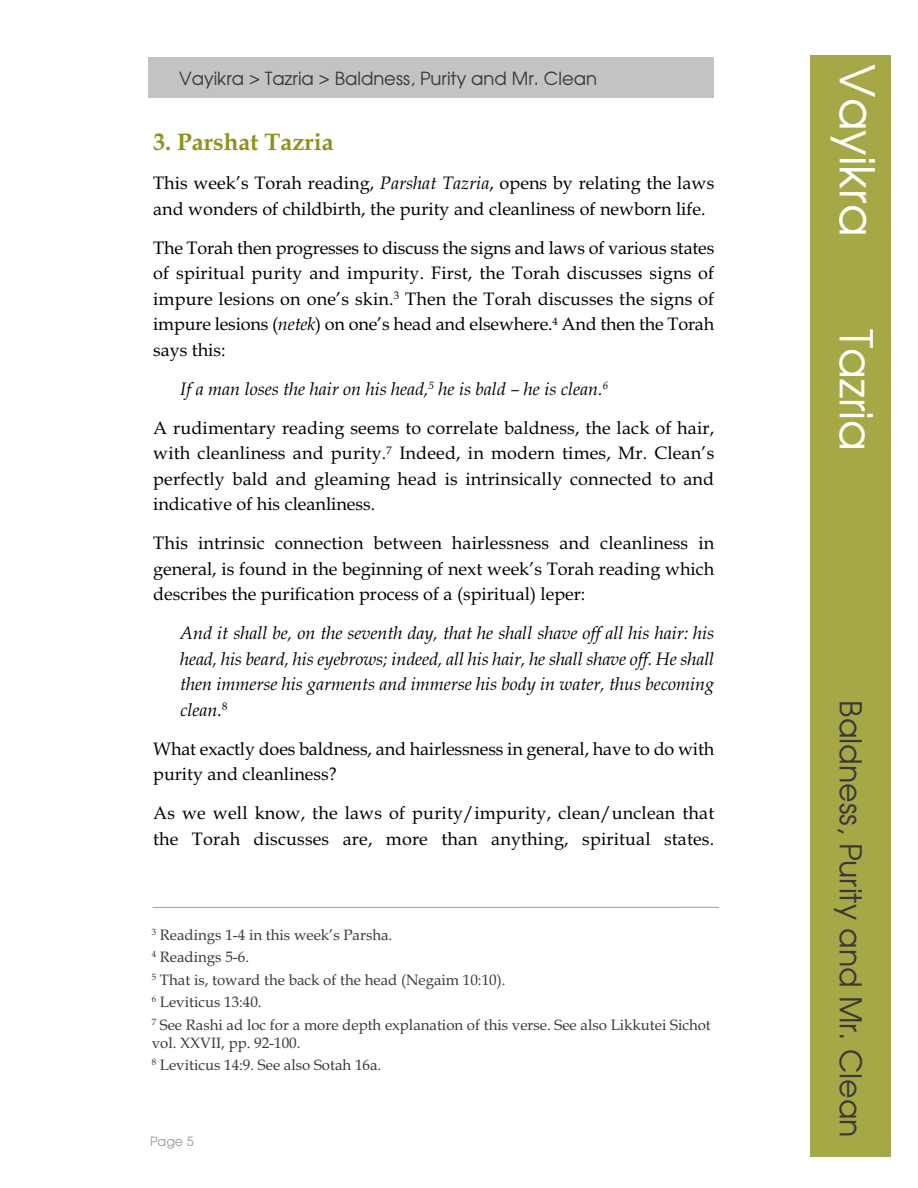
<style>
.page{position:relative;width:918px;height:1188px;background:#fff}
.page>*{position:absolute;margin:0;border:0;box-sizing:border-box;transform-origin:0 0}
.t1{font:47.7px "Avalon Plain";color:#fff}
.t2{font:45px "Avalon Plain";color:#fff}
.t3{font:30px "Avalon Plain";color:#39383a}
.t4{font:700 24px "Book Antiqua";color:#8f9217}
.t5{font:18px/25.5px "Book Antiqua";color:#000}
.t6{font:italic 18px/25.5px "Book Antiqua";color:#000;text-align:justify}
.t7{font:18px "Avalon Plain";color:#39383a}
.t8{font:15px/22.5px "Book Antiqua";color:#39383a}
.t9{font:12.75px "Avalon Plain";color:#9c9c9c}
.s1{font-style:italic}
</style>
<div class="page">
<div style="left:810px;top:55px;width:81px;height:1101px;background:#a5a845"></div>
<div style="left:148px;top:57px;width:566px;height:41px;background:#c3c3c4"></div>
<hr style="left:153px;top:907px;width:566px;height:1px;background:#9c9c9c">
<p class="t7" style="left:179px;top:68px;width:419px">Vayikra &gt; Tazria &gt; Baldness, Purity and Mr. Clean</p>
<h1 class="t1" style="left:884px;top:64px;width:174px;rotate:90deg">Vayikra</h1>
<h3 class="t4" style="left:153px;top:128px;width:182px">3. Parshat Tazria</h3>
<p class="t5" style="left:153px;top:171px;width:563px">This week’s Torah reading, <span class="s1">Parshat Tazria</span>, opens by relating the laws and wonders of childbirth, the purity and cleanliness of newborn life.</p>
<p class="t5" style="left:153px;top:235px;width:563px;text-align:justify">The Torah then progresses to discuss the signs and laws of various states of spiritual purity and impurity. First, the Torah discusses signs of impure lesions on one’s skin.<sup>3</sup> Then the Torah discusses the signs of impure lesions (<span class="s1">netek</span>) on one’s head and elsewhere.<sup>4</sup> And then the Torah says this:</p>
<p class="t5" style="left:153px;top:369px;width:563px;line-height:39px;text-indent:27px"><span class="s1">If a man loses the hair on his head,</span><sup>5</sup> <span class="s1">he is bald – he is clean.</span><sup>6<br></sup>A rudimentary reading seems to correlate baldness, the lack of hair,</p>
<p class="t5" style="left:153px;top:441px;width:563px;text-align:justify">with cleanliness and purity.<sup>7</sup> Indeed, in modern times, Mr. Clean’s perfectly bald and gleaming head is intrinsically connected to and indicative of his cleanliness.</p>
<p class="t5" style="left:153px;top:531px;width:563px;text-align:justify">This intrinsic connection between hairlessness and cleanliness in general, is found in the beginning of next week’s Torah reading which describes the purification process of a (spiritual) leper:</p>
<p class="t6" style="left:180px;top:621px;width:536px">And it shall be, on the seventh day, that he shall shave off all his hair: his head, his beard, his eyebrows; indeed, all his hair, he shall shave off. He shall then immerse his garments and immerse his body in water, thus becoming clean.<sup>8</sup></p>
<p class="t5" style="left:153px;top:736px;width:563px">What exactly does baldness, and hairlessness in general, have to do with purity and cleanliness?</p>
<p class="t5" style="left:153px;top:801px;width:563px">As we well know, the laws of purity/impurity, clean/unclean that the Torah discusses are, more than anything, spiritual states.</p>
<h2 class="t2" style="left:882px;top:329px;width:124px;rotate:90deg">Tazria</h2>
<h3 class="t3" style="left:868px;top:700px;width:439px;rotate:90deg">Baldness, Purity and Mr. Clean</h3>
<p class="t8" style="left:152px;top:923px;width:561px"><sup>3</sup> Readings 1-4 in this week’s Parsha.<br><sup>4</sup> Readings 5-6.<br><sup>5</sup> That is, toward the back of the head (Negaim 10:10).<br><sup>6</sup> Leviticus 13:40.<br><sup>7</sup> See Rashi ad loc for a more depth explanation of this verse. See also Likkutei Sichot</p>
<p class="t8" style="left:152px;top:1031px;width:231px">vol. XXVII, pp. 92-100.<br><sup>8</sup> Leviticus 14:9. See also Sotah 16a.</p>
<p class="t9" style="left:150px;top:1134px;width:45px">Page 5</p>
</div>
